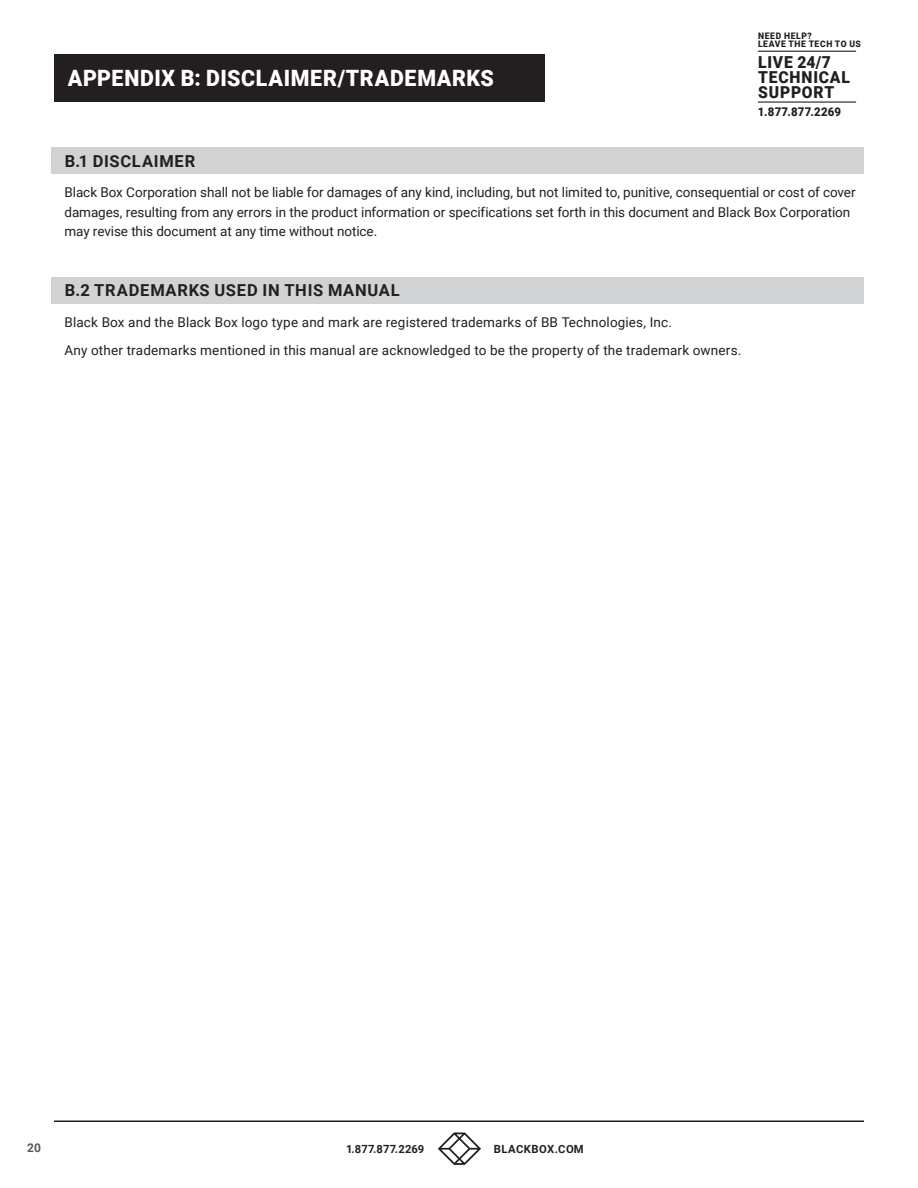
<style>
.page{position:relative;width:918px;height:1188px;background:#fff}
.page>*{position:absolute;margin:0;border:0;box-sizing:border-box;transform-origin:0 0}
.t1{font:900 22.5px "Roboto";letter-spacing:.03em;color:#fff;scale:.95 1}
.H1-Chapter_Headline{font:700 16.5px "Roboto";letter-spacing:.045em;color:#231f20}
.t2{font:900 16.5px/15px "Roboto";letter-spacing:.05em;color:#231f20;scale:.95 1}
.manual-text_09{font:13.5px/19.5px "Roboto";color:#231f20}
.t3{font:900 12px "Roboto";letter-spacing:.02em;color:#231f20;scale:.95 1}
.t4{font:700 12px "Roboto";color:#57585a}
.t5{font:700 11.25px "Roboto";letter-spacing:.02em;color:#231f20}
.t6{font:700 11.25px "Roboto";letter-spacing:.045em;color:#231f20}
.t7{font:900 9px/8.6px "Roboto";letter-spacing:.08em;color:#231f20;scale:.95 1}
</style>
<div class="page">
<hr style="left:54px;top:1120px;width:810px;height:2px;background:#231f20">
<hr style="left:758px;top:51px;width:98px;height:1px;background:#231f20">
<hr style="left:758px;top:101px;width:98px;height:2px;background:#231f20">
<svg style="left:438px;top:1132px;width:43px;height:33px"></svg>
<div style="left:54px;top:54px;width:490px;height:48px;background:#231f20"></div>
<div style="left:51px;top:147px;width:813px;height:27px;background:#d1d2d4"></div>
<div style="left:51px;top:277px;width:813px;height:27px;background:#d1d2d4"></div>
<p class="t1" style="left:68px;top:62px;width:450px">APPENDIX B: DISCLAIMER/TRADEMARKS</p>
<p class="t7" style="left:758px;top:31px;width:110px">NEED HELP?<br>LEAVE THE TECH TO US</p>
<p class="t2" style="left:758px;top:54px;width:98px">LIVE 24/7<br>TECHNICAL<br>SUPPORT</p>
<p class="t3" style="left:758px;top:103px;width:89px">1.877.877.2269</p>
<p class="H1-Chapter_Headline" style="left:65px;top:149px;width:132px">B.1 DISCLAIMER</p>
<p class="manual-text_09" style="left:64px;top:182px;width:793px">Black Box Corporation shall not be liable for damages of any kind, including, but not limited to, punitive, consequential or cost of cover damages, resulting from any errors in the product information or specifications set forth in this document and Black Box Corporation may revise this document at any time without notice.</p>
<p class="H1-Chapter_Headline" style="left:65px;top:279px;width:336px">B.2 TRADEMARKS USED IN THIS MANUAL</p>
<p class="manual-text_09" style="left:64px;top:312px;width:609px">Black Box and the Black Box logo type and mark are registered trademarks of BB Technologies, Inc.</p>
<p class="manual-text_09" style="left:64px;top:340px;width:678px">Any other trademarks mentioned in this manual are acknowledged to be the property of the trademark owners.</p>
<p class="t4" style="left:27px;top:1139px;width:15px">20</p>
<p class="t5" style="left:346px;top:1141px;width:80px">1.877.877.2269</p>
<p class="t6" style="left:494px;top:1141px;width:91px">BLACKBOX.COM</p>
</div>
